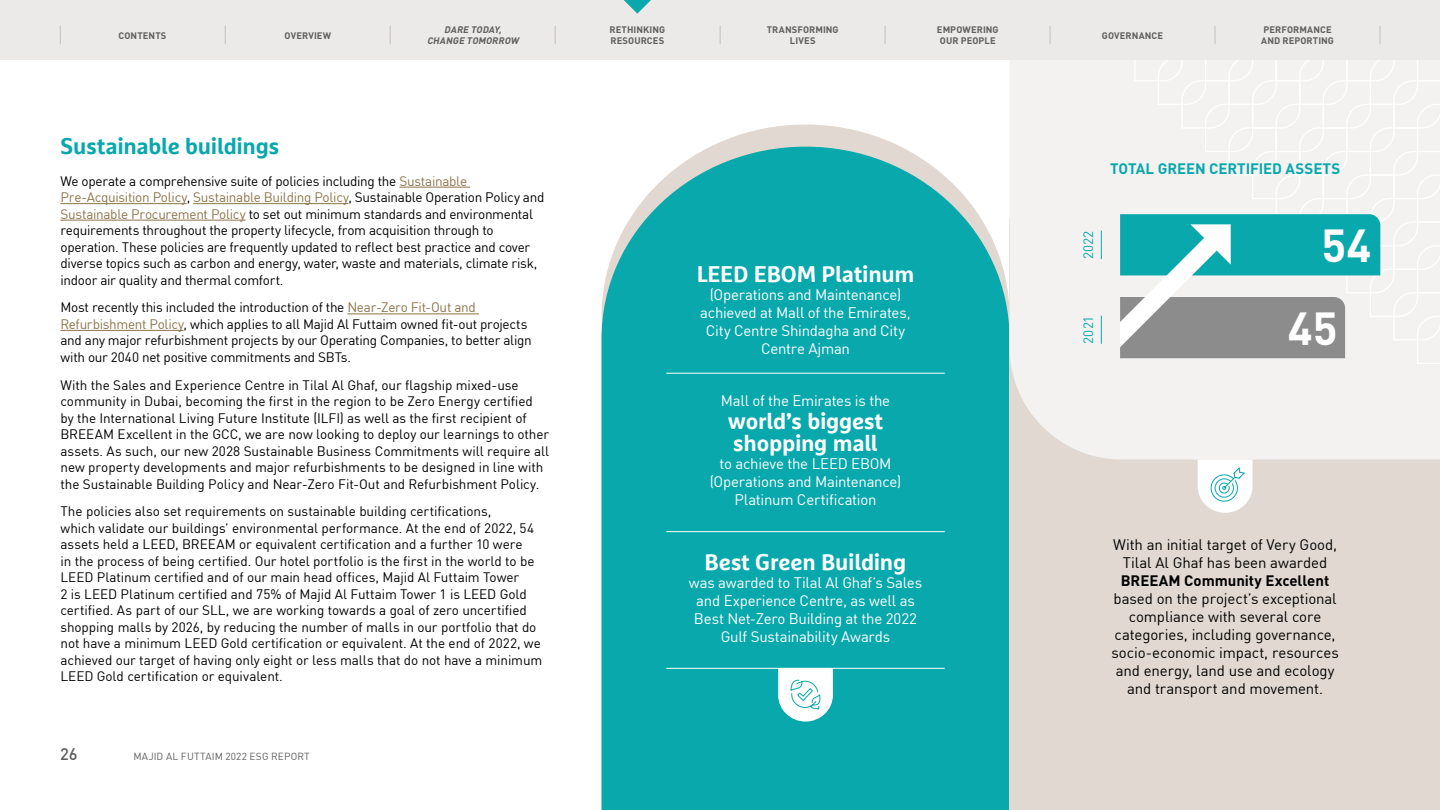
<style>
.page{position:relative;width:1440px;height:810px;background:#fff}
.page>*{position:absolute;margin:0;border:0;box-sizing:border-box;transform-origin:0 0}
.t1{font:700 45.75px/82.8px "DIN Pro";color:#fff}
.t2{font:700 22.5px/22.5px "Marselis Pro";letter-spacing:-.01em;color:#fff}
.t3{font:700 22.5px "Marselis Pro";letter-spacing:-.015em;color:#08a8ac}
.t4{font:500 16.5px "DIN Pro";color:#5f5e5e}
.t5{font:15px/18px "DIN Pro";letter-spacing:-.02em;color:#fff;text-align:center}
.t6{font:15px/18px "DIN Pro";letter-spacing:-.005em;color:#000;text-align:center}
.t7{font:700 15px "DIN Pro";letter-spacing:-.005em;color:#08a8ac}
.t8{font:700 15px "DIN Pro";letter-spacing:-.005em;color:#000}
.t9{font:13.5px/16.5px "DIN Pro";letter-spacing:-.01em;color:#000}
.t10{font:13.5px "DIN Pro";letter-spacing:.01em;color:#08a8ac}
.t11{font:10.12px "DIN Pro";letter-spacing:.02em;color:#5f5e5e}
.t12{font:700 9.38px/10.5px "DIN Pro";letter-spacing:.01em;color:#5f5e5e;text-align:center}
.t13{font:italic 700 9.38px/10.5px "DIN Pro";color:#5f5e5e;text-align:center}
.s1{color:#8d734a}
</style>
<div class="page">
<svg style="left:710px;top:125px;width:191px;height:22px;fill:#e1d9d1"></svg>
<div style="left:602px;top:147px;width:408px;height:663px;background:#08a8ac"></div>
<hr style="left:399px;top:187px;width:71px;height:1px;background:#8d734a">
<hr style="left:61px;top:203px;width:126px;height:1px;background:#8d734a">
<hr style="left:193px;top:203px;width:155px;height:1px;background:#8d734a">
<hr style="left:61px;top:220px;width:185px;height:1px;background:#8d734a">
<hr style="left:347px;top:314px;width:132px;height:1px;background:#8d734a">
<hr style="left:61px;top:330px;width:123px;height:1px;background:#8d734a">
<div style="left:1010px;top:218px;width:430px;height:592px;background:#e1d9d1"></div>
<div style="left:1010px;top:60px;width:430px;height:400px;background:#f3f2f1"></div>
<div style="left:1062px;top:204px;width:58px;height:154px;background:#f3f2f1"></div>
<svg style="left:1078px;top:60px;width:362px;height:328px"></svg>
<svg style="left:1198px;top:460px;width:55px;height:53px;background:#e8f3f3"></svg>
<hr style="left:666px;top:668px;width:279px;height:1px;background:#fff">
<hr style="left:666px;top:531px;width:279px;height:1px;background:#fff">
<hr style="left:666px;top:373px;width:279px;height:1px;background:#fff">
<svg style="left:778px;top:668px;width:55px;height:54px"></svg>
<div style="left:0;top:0;width:1440px;height:60px;background:#ebeae8"></div>
<svg style="left:1380px;top:26px;width:1px;height:18px"></svg>
<svg style="left:1215px;top:26px;width:1px;height:18px"></svg>
<svg style="left:1050px;top:26px;width:1px;height:18px"></svg>
<svg style="left:885px;top:26px;width:1px;height:18px"></svg>
<svg style="left:720px;top:26px;width:1px;height:18px"></svg>
<svg style="left:555px;top:26px;width:1px;height:18px"></svg>
<svg style="left:390px;top:26px;width:1px;height:18px"></svg>
<svg style="left:225px;top:26px;width:1px;height:18px"></svg>
<svg style="left:60px;top:26px;width:1px;height:18px"></svg>
<svg style="left:624px;top:0;width:27px;height:14px"></svg>
<p class="t12" style="left:119px;top:29px;width:49px">CONTENTS</p>
<p class="t12" style="left:285px;top:29px;width:48px">OVERVIEW</p>
<p class="t12" style="left:767px;top:24px;width:73px">TRANSFORMING<br>LIVES</p>
<p class="t13" style="left:427px;top:24px;width:96px">DARE TODAY,<br>CHANGE TOMORROW</p>
<p class="t12" style="left:610px;top:24px;width:57px;text-align:left">RETHINKING<br>RESOURCES</p>
<p class="t12" style="left:1102px;top:29px;width:63px">GOVERNANCE</p>
<p class="t12" style="left:1261px;top:24px;width:74px;text-align:left">PERFORMANCE<br>AND REPORTING</p>
<p class="t12" style="left:937px;top:24px;width:63px">EMPOWERING<br>OUR PEOPLE</p>
<h2 class="t3" style="left:61px;top:132px;width:221px">Sustainable buildings</h2>
<p class="t9" style="left:60px;top:172px;width:485px">We operate a comprehensive suite of policies including the <span class="s1">Sustainable Pre-Acquisition Policy</span>, <span class="s1">Sustainable Building Policy</span>, Sustainable Operation Policy and <span class="s1">Sustainable Procurement Policy</span> to set out minimum standards and environmental requirements throughout the property lifecycle, from acquisition through to operation. These policies are frequently updated to reflect best practice and cover diverse topics such as carbon and energy, water, waste and materials, climate risk, indoor air quality and thermal comfort.</p>
<p class="t9" style="left:60px;top:298px;width:473px">Most recently this included the introduction of the <span class="s1">Near-Zero Fit-Out and Refurbishment Policy</span>, which applies to all Majid Al Futtaim owned fit-out projects and any major refurbishment projects by our Operating Companies, to better align with our 2040 net positive commitments and SBTs.</p>
<p class="t9" style="left:60px;top:376px;width:490px">With the Sales and Experience Centre in Tilal Al Ghaf, our flagship mixed-use community in Dubai, becoming the first in the region to be Zero Energy certified by the International Living Future Institute (ILFI) as well as the first recipient of BREEAM Excellent in the GCC, we are now looking to deploy our learnings to other assets. As such, our new 2028 Sustainable Business Commitments will require all new property developments and major refurbishments to be designed in line with the Sustainable Building Policy and Near-Zero Fit-Out and Refurbishment Policy.</p>
<p class="t9" style="left:60px;top:502px;width:483px">The policies also set requirements on sustainable building certifications,<br>which validate our buildings’ environmental performance. At the end of 2022, 54 assets held a LEED, BREEAM or equivalent certification and a further 10 were<br>in the process of being certified. Our hotel portfolio is the first in the world to be LEED Platinum certified and of our main head offices, Majid Al Futtaim Tower<br>2 is LEED Platinum certified and 75% of Majid Al Futtaim Tower 1 is LEED Gold certified. As part of our SLL, we are working towards a goal of zero uncertified shopping malls by 2026, by reducing the number of malls in our portfolio that do not have a minimum LEED Gold certification or equivalent. At the end of 2022, we achieved our target of having only eight or less malls that do not have a minimum LEED Gold certification or equivalent.</p>
<p class="t4" style="left:60px;top:742px;width:19px">26</p>
<p class="t11" style="left:133px;top:749px;width:178px">MAJID AL FUTTAIM 2022 ESG REPORT</p>
<h2 class="t2" style="left:697px;top:262px;width:219px">LEED EBOM Platinum</h2>
<p class="t5" style="left:700px;top:284px;width:212px">(Operations and Maintenance) achieved at Mall of the Emirates,<br>City Centre Shindagha and City<br>Centre Ajman</p>
<p class="t5" style="left:721px;top:391px;width:171px">Mall of the Emirates is the</p>
<h2 class="t2" style="left:728px;top:409px;width:157px">world’s biggest shopping mall</h2>
<p class="t5" style="left:710px;top:454px;width:193px">to achieve the LEED EBOM (Operations and Maintenance)<br>Platinum Certification</p>
<h2 class="t2" style="left:705px;top:550px;width:203px">Best Green Building</h2>
<p class="t5" style="left:689px;top:572px;width:235px">was awarded to Tilal Al Ghaf’s Sales and Experience Centre, as well as<br>Best Net-Zero Building at the 2022<br>Gulf Sustainability Awards</p>
<p class="t7" style="left:1110px;top:157px;width:232px">TOTAL GREEN CERTIFIED ASSETS</p>
<p class="t10" style="left:1078px;top:259px;width:30px;rotate:-90deg">2022</p>
<p class="t10" style="left:1078px;top:344px;width:30px;rotate:-90deg">2021</p>
<h1 class="t1" style="left:1288px;top:202px;width:85px;text-indent:33px">54<br>45</h1>
<p class="t6" style="left:1113px;top:535px;width:226px">With an initial target of Very Good,<br>Tilal Al Ghaf has been awarded</p>
<p class="t8" style="left:1121px;top:569px;width:210px">BREEAM Community Excellent</p>
<p class="t6" style="left:1111px;top:589px;width:229px">based on the project’s exceptional compliance with several core categories, including governance, socio-economic impact, resources and energy, land use and ecology and transport and movement.</p>
</div>
